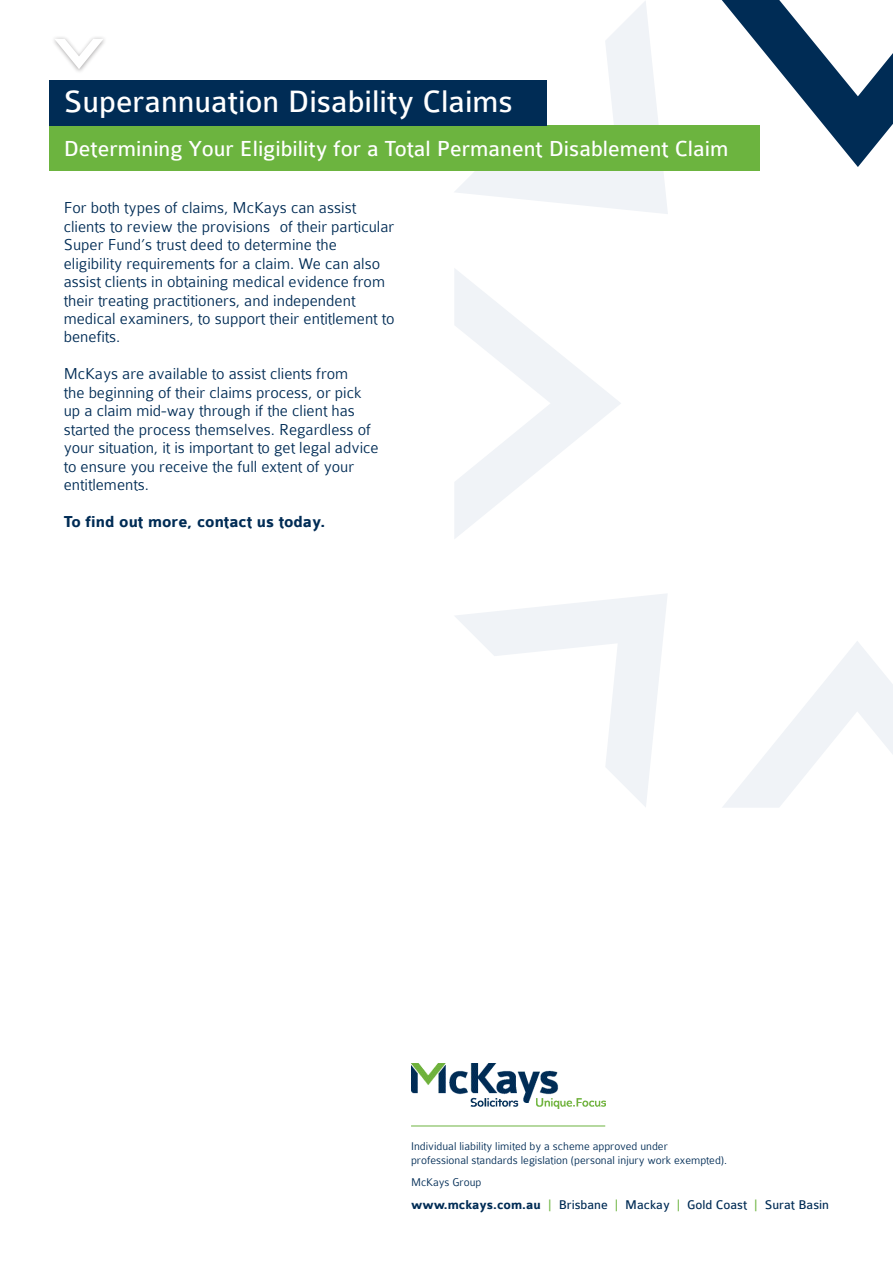
<style>
.page{position:relative;width:893px;height:1263px;background:#fff}
.page>*{position:absolute;margin:0;border:0;box-sizing:border-box;transform-origin:0 0}
.t1{font:33px "Colaborate";color:#fff}
.t2{font:23.25px "Colaborate";color:#fff}
.Body_Text{font:300 16.95px/18.5px "Colaborate";color:#002c55}
.Body_Text-2{font:700 16.95px "Colaborate";color:#002c55}
.Body_Text-3{font:13.5px "Colaborate";color:#002c55}
.Body_Text-4{font:300 12px "Colaborate";color:#002c55}
.s1{font-weight:700}
.s2{color:#6cb43f}
</style>
<div class="page">
<svg style="left:455px;top:594px;width:212px;height:213px"></svg>
<svg style="left:455px;top:1px;width:213px;height:213px"></svg>
<svg style="left:454px;top:269px;width:167px;height:270px"></svg>
<svg style="left:722px;top:0;width:171px;height:167px"></svg>
<svg style="left:723px;top:641px;width:170px;height:167px"></svg>
<div style="left:50px;top:35px;width:58px;height:39px;background:#231f20;opacity:.4"></div>
<svg style="left:54px;top:39px;width:50px;height:30px"></svg>
<div style="left:50px;top:126px;width:710px;height:45px;background:#6cb43f"></div>
<div style="left:50px;top:80px;width:497px;height:46px;background:#002c55"></div>
<img style="left:411px;top:1063px;width:194px;height:46px">
<hr style="left:411px;top:1125px;width:194px;height:1px;background:#6cb43f">
<p class="t1" style="left:64px;top:85px;width:451px">Superannuation Disability Claims</p>
<p class="t2" style="left:64px;top:136px;width:666px">Determining Your Eligibility for a Total Permanent Disablement Claim</p>
<p class="Body_Text" style="left:64px;top:199px;width:332px">For both types of claims, McKays can assist clients to review the provisions of their particular Super Fund’s trust deed to determine the eligibility requirements for a claim. We can also assist clients in obtaining medical evidence from their treating practitioners, and independent medical examiners, to support their entitlement to benefits.</p>
<p class="Body_Text" style="left:64px;top:365px;width:316px">McKays are available to assist clients from<br>the beginning of their claims process, or pick up a claim mid-way through if the client has started the process themselves. Regardless of your situation, it is important to get legal advice to ensure you receive the full extent of your entitlements.</p>
<p class="Body_Text-2" style="left:64px;top:513px;width:263px">To find out more, contact us today.</p>
<p class="Body_Text-4" style="left:411px;top:1140px;width:258px">Individual liability limited by a scheme approved under</p>
<p class="Body_Text-4" style="left:411px;top:1153px;width:318px">professional standards legislation (personal injury work exempted).</p>
<p class="Body_Text-4" style="left:411px;top:1175px;width:72px">McKays Group</p>
<p class="Body_Text-3" style="left:411px;top:1198px;width:420px"><span class="s1">www.mckays.com.au</span> <span class="s2">|</span> Brisbane <span class="s2">|</span> Mackay <span class="s2">|</span> Gold Coast <span class="s2">|</span> Surat Basin</p>
</div>
